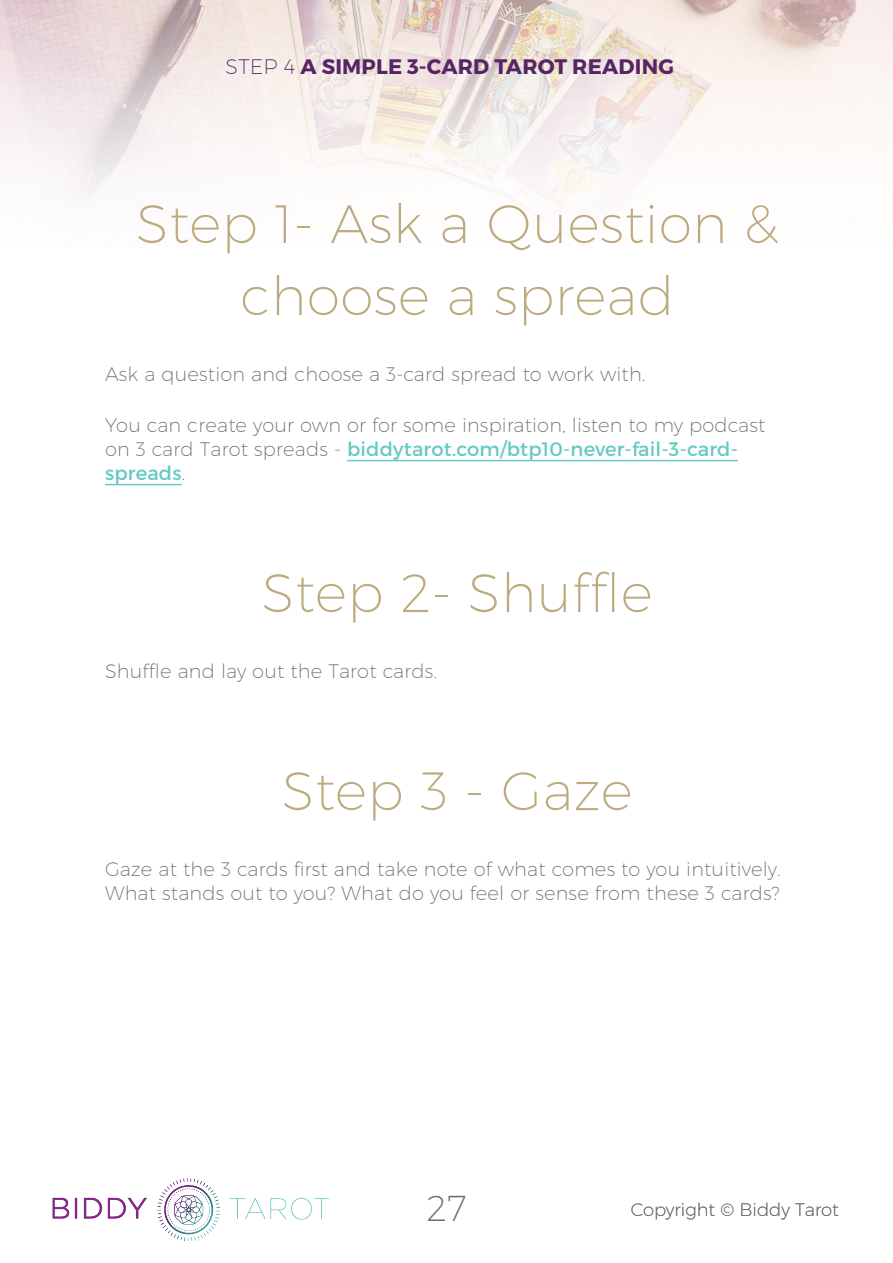
<style>
.page{position:relative;width:893px;height:1263px;background:#fff}
.page>*{position:absolute;margin:0;border:0;box-sizing:border-box;transform-origin:0 0}
.Subheader{font:200 54px/72px "Montserrat";letter-spacing:.01em;color:#bcab7f;text-align:center}
.t1{font:200 36px "Montserrat";color:#6c6c6c}
.t2{font:700 21px "Montserrat";letter-spacing:.01em;color:#582564}
.Paragragh{font:200 19.5px/24px "Montserrat";letter-spacing:.01em;color:#6c6c6c}
.t3{font:200 18px "Montserrat";color:#6c6c6c}
.s1{font-weight:200}
.s2{font-weight:400;color:#66c9c3}
</style>
<div class="page">
<img style="left:52px;top:1178px;width:278px;height:63px">
<img style="left:0;top:0;width:893px;height:207px">
<hr style="left:347px;top:460px;width:391px;height:1px;background:#66c9c3">
<hr style="left:105px;top:484px;width:77px;height:1px;background:#66c9c3">
<p class="t2" style="left:226px;top:54px;width:450px"><span class="s1">STEP 4</span> A SIMPLE 3-CARD TAROT READING</p>
<p class="Subheader" style="left:136px;top:187px;width:644px">Step 1- Ask a Question &amp; choose a spread</p>
<p class="Paragragh" style="left:105px;top:362px;width:542px">Ask a question and choose a 3-card spread to work with.</p>
<p class="Paragragh" style="left:105px;top:413px;width:662px">You can create your own or for some inspiration, listen to my podcast on 3 card Tarot spreads - <span class="s2">biddytarot.com/btp10-never-fail-3-card&shy;spreads</span>.</p>
<p class="Subheader" style="left:262px;top:556px;width:392px">Step 2- Shuffle</p>
<p class="Paragragh" style="left:105px;top:659px;width:333px">Shuffle and lay out the Tarot cards.</p>
<p class="Subheader" style="left:282px;top:754px;width:352px">Step 3 - Gaze</p>
<p class="Paragragh" style="left:105px;top:857px;width:677px">Gaze at the 3 cards first and take note of what comes to you intuitively.<br>What stands out to you? What do you feel or sense from these 3 cards?</p>
<h2 class="t1" style="left:426px;top:1186px;width:42px">27</h2>
<p class="t3" style="left:631px;top:1198px;width:210px">Copyright © Biddy Tarot</p>
</div>
